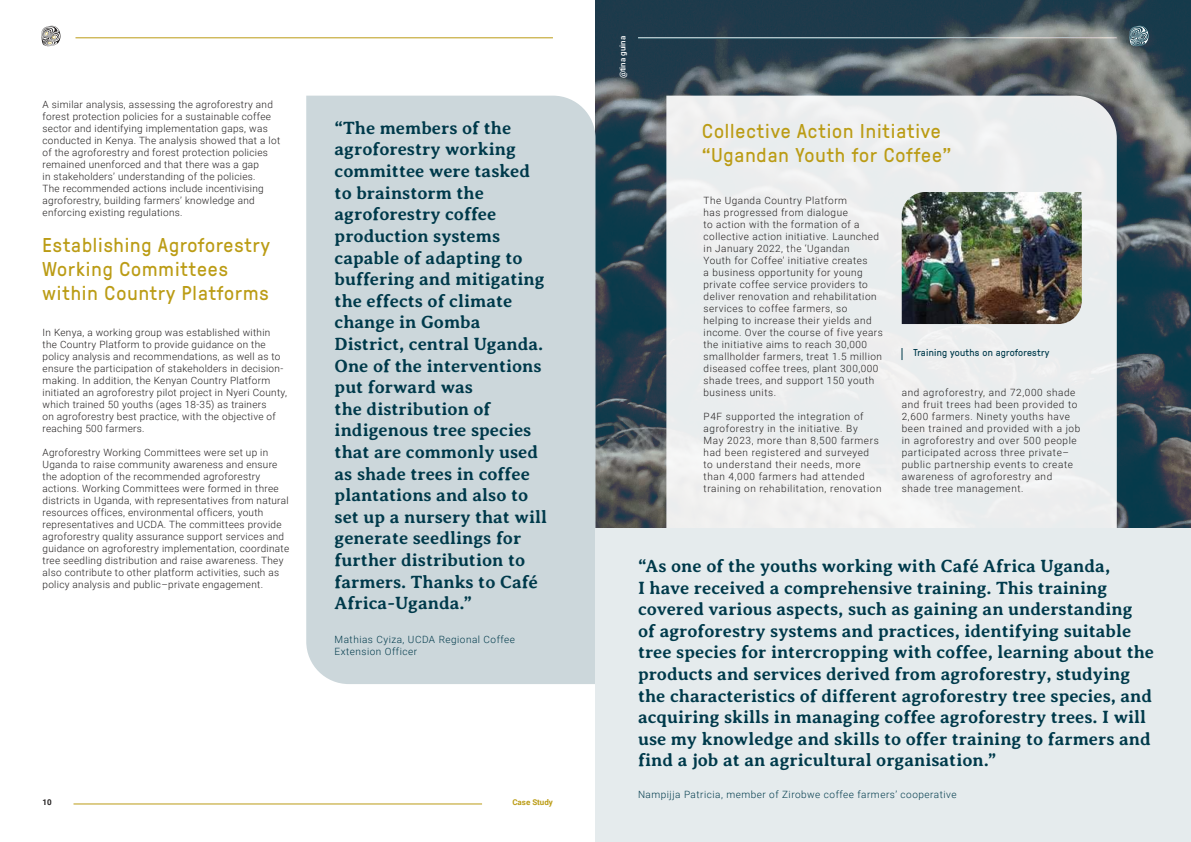
<style>
.page{position:relative;width:1191px;height:842px;background:#fff}
.page>*{position:absolute;margin:0;border:0;box-sizing:border-box;transform-origin:0 0}
.t1{font:20px/24px "GT Pressura";letter-spacing:.05em;color:#bb9c15}
.t2{font:700 18px/21.6px "Averia Serif Libre";color:#003a4b}
.t3{font:300 10px/12px "Roboto";letter-spacing:.03em;color:#221f1f}
.t4{font:300 10px/12px "Roboto";letter-spacing:.05em;color:#221f1f}
.t5{font:300 10px/12px "Roboto";letter-spacing:.06em;color:#221f1f}
.t6{font:300 10px/12px "Roboto";letter-spacing:.05em;color:#003a4b}
.t7{font:10px "GT Pressura";letter-spacing:.03em;color:#003a4b}
.t8{font:500 8px "Roboto";color:#fff}
.t9{font:700 8px "Roboto";color:#bb9c15}
.t10{font:700 8px "Roboto";color:#221f1f}
</style>
<div class="page">
<hr style="left:73px;top:804px;width:409px;height:1px;background:#bb9c15">
<hr style="left:75px;top:38px;width:478px;height:1px;background:#bb9c15">
<svg style="left:41px;top:26px;width:19px;height:20px"></svg>
<img style="left:595px;top:0;width:596px;height:528px">
<svg style="left:666px;top:96px;width:450px;height:432px;fill:#ebedee"></svg>
<div style="left:306px;top:96px;width:289px;height:588px;background:#ccd7db"></div>
<img style="left:901px;top:192px;width:180px;height:132px">
<div style="left:595px;top:528px;width:596px;height:314px;background:#e5ebed"></div>
<svg style="left:901px;top:348px;width:1px;height:12px"></svg>
<p class="t3" style="left:43px;top:99px;width:239px">A similar analysis, assessing the agroforestry and forest protection policies for a sustainable coffee sector and identifying implementation gaps, was conducted in Kenya. The analysis showed that a lot of the agroforestry and forest protection policies remained unenforced and that there was a gap<br>in stakeholders’ understanding of the policies.<br>The recommended actions include incentivising agroforestry, building farmers’ knowledge and enforcing existing regulations.</p>
<h1 class="t1" style="left:43px;top:235px;width:229px">Establishing Agroforestry<br>Working Committees within Country Platforms</h1>
<p class="t3" style="left:43px;top:327px;width:246px">In Kenya, a working group was established within the Country Platform to provide guidance on the policy analysis and recommendations, as well as to ensure the participation of stakeholders in decision&shy;making. In addition, the Kenyan Country Platform initiated an agroforestry pilot project in Nyeri County, which trained 50 youths (ages 18-35) as trainers<br>on agroforestry best practice, with the objective of reaching 500 farmers.</p>
<p class="t3" style="left:43px;top:447px;width:248px">Agroforestry Working Committees were set up in Uganda to raise community awareness and ensure the adoption of the recommended agroforestry actions. Working Committees were formed in three districts in Uganda, with representatives from natural resources offices, environmental officers, youth representatives and UCDA. The committees provide agroforestry quality assurance support services and guidance on agroforestry implementation, coordinate tree seedling distribution and raise awareness. They also contribute to other platform activities, such as policy analysis and public–private engagement.</p>
<p class="t2" style="left:334px;top:118px;width:214px">“The members of the agroforestry working committee were tasked to brainstorm the agroforestry coffee production systems capable of adapting to buffering and mitigating the effects of climate change in Gomba<br>District, central Uganda.<br>One of the interventions put forward was<br>the distribution of indigenous tree species that are commonly used as shade trees in coffee plantations and also to set up a nursery that will generate seedlings for further distribution to farmers. Thanks to Café<br>Africa-Uganda.”</p>
<p class="t6" style="left:334px;top:634px;width:182px">Mathias Cyiza, UCDA Regional Coffee<br>Extension Officer</p>
<p class="t10" style="left:43px;top:799px;width:11px">10</p>
<p class="t9" style="left:512px;top:799px;width:42px">Case Study</p>
<p class="t8" style="left:619px;top:78px;width:44px;rotate:-90deg">@tina guina</p>
<h1 class="t1" style="left:702px;top:121px;width:250px">Collective Action Initiative “Ugandan Youth for Coffee”</h1>
<p class="t4" style="left:703px;top:195px;width:181px">The Uganda Country Platform<br>has progressed from dialogue<br>to action with the formation of a collective action initiative. Launched in January 2022, the ‘Ugandan<br>Youth for Coffee’ initiative creates<br>a business opportunity for young private coffee service providers to deliver renovation and rehabilitation services to coffee farmers, so helping to increase their yields and income. Over the course of five years the initiative aims to reach 30,000 smallholder farmers, treat 1.5 million diseased coffee trees, plant 300,000 shade trees, and support 150 youth business units.</p>
<p class="t5" style="left:703px;top:411px;width:179px">P4F supported the integration of agroforestry in the initiative. By<br>May 2023, more than 8,500 farmers had been registered and surveyed<br>to understand their needs, more than 4,000 farmers had attended training on rehabilitation, renovation</p>
<p class="t7" style="left:913px;top:348px;width:137px">Training youths on agroforestry</p>
<p class="t5" style="left:901px;top:387px;width:180px">and agroforestry, and 72,000 shade and fruit trees had been provided to 2,600 farmers. Ninety youths have been trained and provided with a job in agroforestry and over 500 people participated across three private– public partnership events to create awareness of agroforestry and shade tree management.</p>
<p class="t2" style="left:638px;top:556px;width:517px">“As one of the youths working with Café Africa Uganda,<br>I have received a comprehensive training. This training covered various aspects, such as gaining an understanding of agroforestry systems and practices, identifying suitable tree species for intercropping with coffee, learning about the products and services derived from agroforestry, studying the characteristics of different agroforestry tree species, and acquiring skills in managing coffee agroforestry trees. I will use my knowledge and skills to offer training to farmers and find a job at an agricultural organisation.”</p>
<p class="t6" style="left:638px;top:789px;width:320px">Nampijja Patricia, member of Zirobwe coffee farmers’ cooperative</p>
</div>
